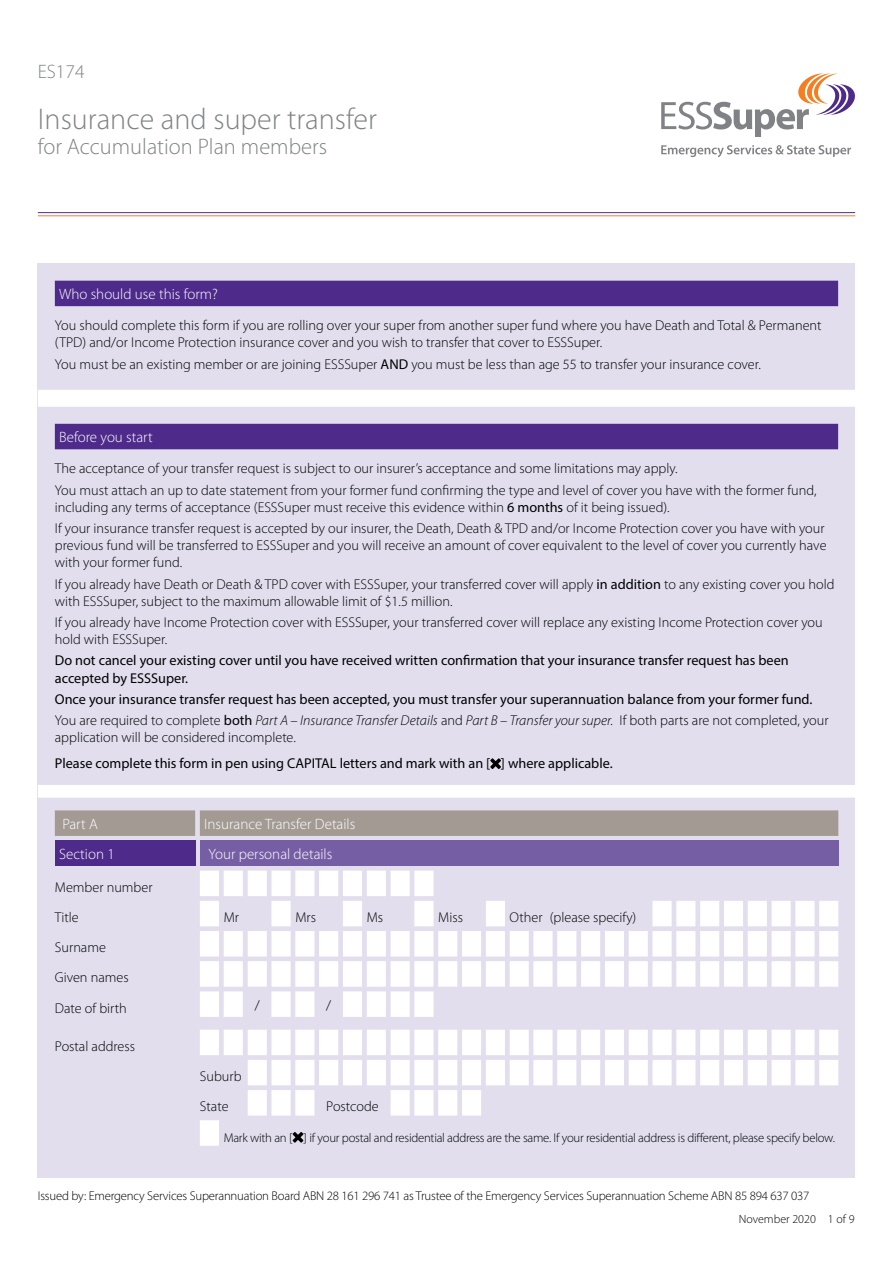
<style>
.page{position:relative;width:893px;height:1263px;background:#fff}
.page>*{position:absolute;margin:0;border:0;box-sizing:border-box;transform-origin:0 0}
.t1{font:300 30px "Myriad Pro";color:#808285}
.t2{font:300 22.5px "Myriad Pro";color:#808285}
.t3{font:300 19.5px "Myriad Pro";color:#808285}
.t4{font:300 15px "Myriad Pro";color:#fff}
.t5{font:300 14.25px/17.1px "Myriad Pro";color:#000}
.t6{font:14.25px/17.1px "Myriad Pro";color:#000}
.t7{font:300 12.75px "Myriad Pro";letter-spacing:-.015em;color:#000}
.t8{font:300 12px "Myriad Pro";color:#000}
.s1{font-weight:400}
.s2{font-weight:300}
.s3{font-weight:300;font-style:italic}
</style>
<div class="page">
<div style="left:38px;top:264px;width:817px;height:914px;background:#e2deee"></div>
<svg style="left:661px;top:73px;width:194px;height:64px"></svg>
<svg style="left:661px;top:145px;width:190px;height:12px"></svg>
<hr style="left:38px;top:212px;width:817px;height:1px;background:#4e2b8a">
<hr style="left:38px;top:215px;width:817px;height:1px;background:#f57e20">
<svg style="left:55px;top:281px;width:783px;height:168px"></svg>
<div style="left:38px;top:390px;width:817px;height:17px;background:#fff"></div>
<svg style="left:490px;top:758px;width:11px;height:11px"></svg>
<svg style="left:38px;top:785px;width:817px;height:361px"></svg>
<div style="left:55px;top:810px;width:783px;height:26px;background:#a49a94"></div>
<div style="left:55px;top:840px;width:140px;height:26px;background:#4e2b8a"></div>
<div style="left:200px;top:840px;width:638px;height:26px;background:#765ea4"></div>
<svg style="left:293px;top:1132px;width:10px;height:10px"></svg>
<h3 class="t3" style="left:38px;top:60px;width:48px">ES174</h3>
<h1 class="t1" style="left:38px;top:101px;width:341px">Insurance and super transfer</h1>
<h2 class="t2" style="left:38px;top:133px;width:291px">for Accumulation Plan members</h2>
<p class="t4" style="left:59px;top:285px;width:160px">Who should use this form?</p>
<p class="t5" style="left:55px;top:317px;width:768px">You should complete this form if you are rolling over your super from another super fund where you have Death and Total &amp; Permanent (TPD) and/or Income Protection insurance cover and you wish to transfer that cover to ESSSuper.</p>
<p class="t5" style="left:55px;top:355px;width:707px">You must be an existing member or are joining ESSSuper <span class="s1">AND</span> you must be less than age 55 to transfer your insurance cover.</p>
<p class="t4" style="left:59px;top:428px;width:95px">Before you start</p>
<p class="t5" style="left:55px;top:458px;width:763px;line-height:21.3px">The acceptance of your transfer request is subject to our insurer’s acceptance and some limitations may apply.<br>You must attach an up to date statement from your former fund confirming the type and level of cover you have with the former fund,</p>
<p class="t5" style="left:55px;top:496px;width:771px;line-height:21.3px">including any terms of acceptance (ESSSuper must receive this evidence within <span class="s1">6 months</span> of it being issued).<br>If your insurance transfer request is accepted by our insurer, the Death, Death &amp; TPD and/or Income Protection cover you have with your</p>
<p class="t5" style="left:55px;top:537px;width:773px">previous fund will be transferred to ESSSuper and you will receive an amount of cover equivalent to the level of cover you currently have with your former fund.</p>
<p class="t5" style="left:55px;top:575px;width:781px">If you already have Death or Death &amp; TPD cover with ESSSuper, your transferred cover will apply <span class="s1">in addition</span> to any existing cover you hold with ESSSuper, subject to the maximum allowable limit of $1.5 million.</p>
<p class="t5" style="left:55px;top:613px;width:769px">If you already have Income Protection cover with ESSSuper, your transferred cover will replace any existing Income Protection cover you hold with ESSSuper.</p>
<p class="t6" style="left:55px;top:652px;width:735px">Do not cancel your existing cover until you have received written confirmation that your insurance transfer request has been accepted by ESSSuper.</p>
<p class="t6" style="left:55px;top:688px;width:775px;line-height:21.3px">Once your insurance transfer request has been accepted, you must transfer your superannuation balance from your former fund.<br><span class="s2">You are required to complete</span> both <span class="s3">Part A – Insurance Transfer Details</span> <span class="s2">and</span> <span class="s3">Part B – Transfer your super.</span> <span class="s2">If both parts are not completed, your</span></p>
<p class="t5" style="left:55px;top:729px;width:243px">application will be considered incomplete.</p>
<p class="t6" style="left:55px;top:754px;width:559px">Please complete this form in pen using CAPITAL letters and mark with an [ ] where applicable.</p>
<p class="t4" style="left:62px;top:815px;width:37px">Part A</p>
<p class="t4" style="left:204px;top:815px;width:153px">Insurance Transfer Details</p>
<p class="t4" style="left:59px;top:845px;width:57px">Section 1</p>
<p class="t4" style="left:208px;top:845px;width:126px">Your personal details</p>
<p class="t5" style="left:55px;top:872px;width:99px;line-height:30.2px">Member number<br>Title</p>
<p class="t5" style="left:224px;top:909px;width:17px">Mr</p>
<p class="t5" style="left:295px;top:909px;width:22px">Mrs</p>
<p class="t5" style="left:367px;top:909px;width:18px">Ms</p>
<p class="t5" style="left:438px;top:909px;width:26px">Miss</p>
<p class="t5" style="left:510px;top:909px;width:128px">Other (please specify)</p>
<p class="t5" style="left:55px;top:932px;width:75px;line-height:30.2px">Surname<br>Given names<br>Date of birth</p>
<p class="t5" style="left:55px;top:1037px;width:82px">Postal address</p>
<p class="t5" style="left:255px;top:996px;width:7px">/</p>
<p class="t5" style="left:326px;top:996px;width:7px">/</p>
<p class="t5" style="left:200px;top:1061px;width:43px;line-height:30.2px">Suburb<br>State</p>
<p class="t5" style="left:326px;top:1098px;width:54px">Postcode</p>
<p class="t7" style="left:224px;top:1129px;width:613px">Mark with an [ ] if your postal and residential address are the same. If your residential address is different, please specify below.</p>
<p class="t7" style="left:38px;top:1188px;width:773px">Issued by: Emergency Services Superannuation Board ABN 28 161 296 741 as Trustee of the Emergency Services Superannuation Scheme ABN 85 894 637 037</p>
<p class="t8" style="left:739px;top:1211px;width:117px">November 2020 1 of 9</p>
</div>
